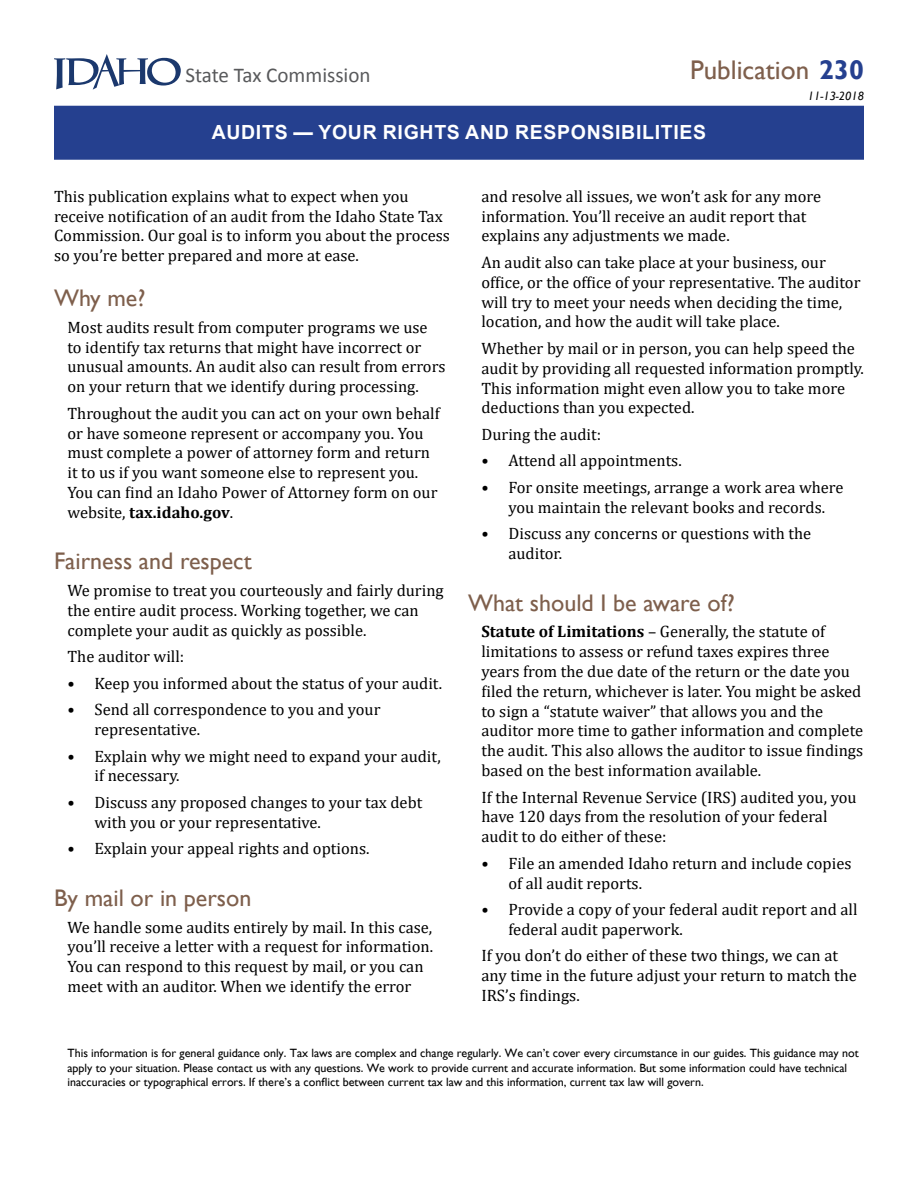
<style>
.page{position:relative;width:918px;height:1188px;background:#fff}
.page>*{position:absolute;margin:0;border:0;box-sizing:border-box;transform-origin:0 0}
.t1{font:27px "Gill Sans";color:#7e5f4c}
.t2{font:24px "Gill Sans";color:#7e5f4c}
.t3{font:21.15px "Calibri";color:#58595b}
.t4{font:700 19.5px "Arial";letter-spacing:.035em;color:#fff}
.t5{font:16.5px/19.8px "Cambria";color:#000}
.t6{font:12px/14.4px "Gill Sans";color:#000}
.t7{font:italic 12px "Gill Sans";color:#000}
.s1{font-weight:700;color:#25408f}
.s2{font-weight:700}
</style>
<div class="page">
<svg style="left:54px;top:54px;width:127px;height:36px"></svg>
<div style="left:54px;top:106px;width:810px;height:54px;background:#25408f"></div>
<p class="t3" style="left:185px;top:62px;width:187px">State Tax Commission</p>
<h1 class="t1" style="left:690px;top:54px;width:175px">Publication <span class="s1">230</span></h1>
<p class="t7" style="left:808px;top:89px;width:58px">11-13-2018</p>
<p class="t4" style="left:212px;top:119px;width:496px">AUDITS — YOUR RIGHTS AND RESPONSIBILITIES</p>
<p class="t5" style="left:54px;top:186px;width:398px">This publication explains what to expect when you receive notification of an audit from the Idaho State Tax Commission. Our goal is to inform you about the process so you’re better prepared and more at ease.</p>
<h2 class="t2" style="left:54px;top:284px;width:93px">Why me?</h2>
<p class="t5" style="left:68px;top:317px;width:380px">Most audits result from computer programs we use to identify tax returns that might have incorrect or unusual amounts. An audit also can result from errors on your return that we identify during processing.</p>
<p class="t5" style="left:68px;top:403px;width:374px">Throughout the audit you can act on your own behalf or have someone represent or accompany you. You must complete a power of attorney form and return it to us if you want someone else to represent you.<br>You can find an Idaho Power of Attorney form on our website, <span class="s2">tax.idaho.gov</span>.</p>
<h2 class="t2" style="left:54px;top:547px;width:199px">Fairness and respect</h2>
<p class="t5" style="left:68px;top:580px;width:378px">We promise to treat you courteously and fairly during the entire audit process. Working together, we can complete your audit as quickly as possible.</p>
<p class="t5" style="left:68px;top:647px;width:118px">The auditor will:</p>
<p class="t5" style="left:68px;top:673px;width:376px">• Keep you informed about the status of your audit.</p>
<p class="t5" style="left:94px;top:700px;width:288px;text-indent:-27px">• Send all correspondence to you and your representative.</p>
<p class="t5" style="left:94px;top:746px;width:348px;text-indent:-27px">• Explain why we might need to expand your audit, if necessary.</p>
<p class="t5" style="left:94px;top:792px;width:329px;text-indent:-27px">• Discuss any proposed changes to your tax debt with you or your representative.</p>
<p class="t5" style="left:68px;top:839px;width:303px">• Explain your appeal rights and options.</p>
<h2 class="t2" style="left:54px;top:884px;width:199px">By mail or in person</h2>
<p class="t5" style="left:68px;top:917px;width:367px">We handle some audits entirely by mail. In this case, you’ll receive a letter with a request for information.<br>You can respond to this request by mail, or you can meet with an auditor. When we identify the error</p>
<p class="t5" style="left:482px;top:186px;width:341px">and resolve all issues, we won’t ask for any more information. You’ll receive an audit report that explains any adjustments we made.</p>
<p class="t5" style="left:482px;top:252px;width:381px">An audit also can take place at your business, our office, or the office of your representative. The auditor will try to meet your needs when deciding the time, location, and how the audit will take place.</p>
<p class="t5" style="left:482px;top:338px;width:384px">Whether by mail or in person, you can help speed the audit by providing all requested information promptly.<br>This information might even allow you to take more deductions than you expected.</p>
<p class="t5" style="left:482px;top:424px;width:121px">During the audit:</p>
<p class="t5" style="left:482px;top:451px;width:202px">• Attend all appointments.</p>
<p class="t5" style="left:482px;top:477px;width:363px;text-align:center">• For onsite meetings, arrange a work area where you maintain the relevant books and records.</p>
<p class="t5" style="left:508px;top:524px;width:304px;text-indent:-27px">• Discuss any concerns or questions with the auditor.</p>
<h2 class="t2" style="left:468px;top:589px;width:268px">What should I be aware of?</h2>
<p class="t5" style="left:482px;top:622px;width:383px"><span class="s2">Statute of Limitations</span> – Generally, the statute of limitations to assess or refund taxes expires three years from the due date of the return or the date you filed the return, whichever is later. You might be asked to sign a “statute waiver” that allows you and the auditor more time to gather information and complete the audit. This also allows the auditor to issue findings based on the best information available.</p>
<p class="t5" style="left:482px;top:787px;width:377px">If the Internal Revenue Service (IRS) audited you, you have 120 days from the resolution of your federal audit to do either of these:</p>
<p class="t5" style="left:508px;top:853px;width:345px;text-indent:-27px">• File an amended Idaho return and include copies of all audit reports.</p>
<p class="t5" style="left:508px;top:899px;width:351px;text-indent:-27px">• Provide a copy of your federal audit report and all federal audit paperwork.</p>
<p class="t5" style="left:482px;top:946px;width:377px">If you don’t do either of these two things, we can at any time in the future adjust your return to match the<br>IRS’s findings.</p>
<p class="t6" style="left:68px;top:1046px;width:793px">This information is for general guidance only. Tax laws are complex and change regularly. We can’t cover every circumstance in our guides. This guidance may not apply to your situation. Please contact us with any questions. We work to provide current and accurate information. But some information could have technical inaccuracies or typographical errors. If there’s a conflict between current tax law and this information, current tax law will govern.</p>
</div>
